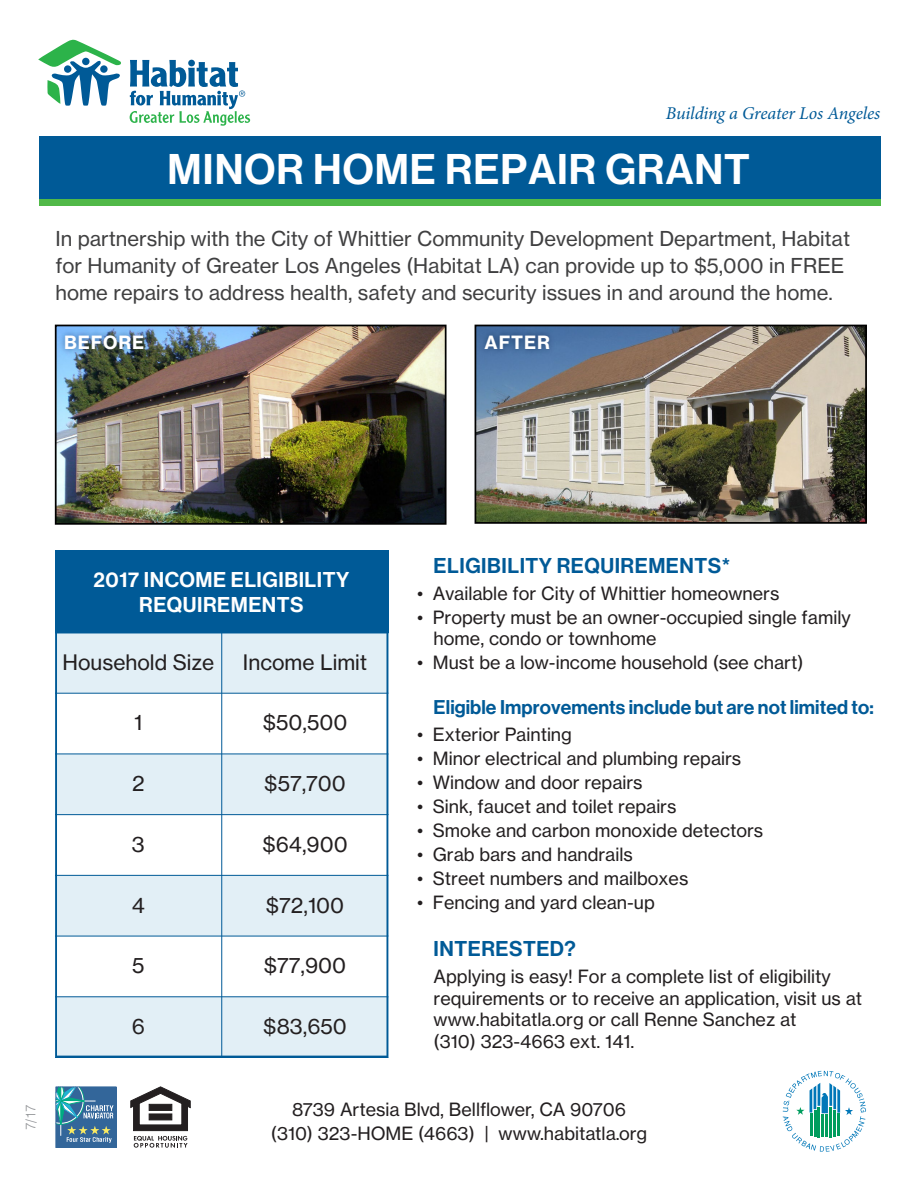
<style>
.page{position:relative;width:918px;height:1188px;background:#fff}
.page>*{position:absolute;margin:0;border:0;box-sizing:border-box;transform-origin:0 0}
.t1{font:42px "N Haas Grotesk DS Pro 65 Md";letter-spacing:.025em;color:#fff}
.t2{font:21px "N Haas Grotesk TX Pro 55 Rg";color:#231f20}
.t3{font:21px "N Haas Grotesk DS Pro 65 Md";letter-spacing:.025em;color:#005a97}
.t4{font:21px/25.2px "N Haas Grotesk DS Pro 65 Md";letter-spacing:.025em;color:#fff;text-align:center}
.t5{font:20.25px/27px "N Haas Grotesk TX Pro 55 Rg";color:#404041}
.t6{font:19.5px "N Haas Grotesk DS Pro 65 Md";letter-spacing:.005em;color:#005a97}
.t7{font:18px/21.6px "N Haas Grotesk TX Pro 55 Rg";color:#231f20}
.t8{font:italic 18px "Minion Pro";letter-spacing:-.015em;color:#005a97}
.t9{font:18px "N Haas Grotesk TX Pro 75 Bd";letter-spacing:.05em;color:#fff}
.t10{font:300 13.5px "Helvetica";color:#939598}
</style>
<div class="page">
<svg style="left:55px;top:633px;width:333px;height:424px;fill:#e2eff6"></svg>
<div style="left:55px;top:550px;width:333px;height:82px;background:#005a97"></div>
<hr style="left:221px;top:614px;width:1px;height:443px;background:#005a97">
<hr style="left:55px;top:693px;width:333px;height:1px;background:#005a97">
<hr style="left:55px;top:632px;width:333px;height:1px;background:#005a97">
<hr style="left:55px;top:754px;width:333px;height:1px;background:#005a97">
<hr style="left:55px;top:814px;width:333px;height:1px;background:#005a97">
<hr style="left:55px;top:875px;width:333px;height:1px;background:#005a97">
<hr style="left:55px;top:936px;width:333px;height:1px;background:#005a97">
<hr style="left:55px;top:996px;width:333px;height:1px;background:#005a97">
<hr style="left:55px;top:1057px;width:333px;height:1px;background:#005a97">
<div style="left:39px;top:136px;width:841px;height:70px;background:#51b948"></div>
<div style="left:39px;top:136px;width:841px;height:63px;background:#005a97"></div>
<img style="left:58px;top:328px;width:386px;height:194px">
<div style="left:55px;top:325px;width:392px;height:200px;border:2px solid #000"></div>
<img style="left:54px;top:324px;width:101px;height:41px">
<img style="left:478px;top:328px;width:386px;height:193px">
<div style="left:475px;top:325px;width:392px;height:199px;border:2px solid #000"></div>
<img style="left:475px;top:324px;width:87px;height:41px">
<svg style="left:783px;top:1071px;width:83px;height:81px"></svg>
<div style="left:56px;top:1101px;width:60px;height:47px;background:#33669a"></div>
<svg style="left:58px;top:1089px;width:56px;height:54px"></svg>
<div style="left:56px;top:1087px;width:60px;height:61px;border:1px solid #33669a"></div>
<svg style="left:131px;top:1087px;width:59px;height:61px"></svg>
<svg style="left:38px;top:39px;width:83px;height:67px"></svg>
<svg style="left:130px;top:60px;width:120px;height:66px"></svg>
<p class="t8" style="left:666px;top:101px;width:216px">Building a Greater Los Angeles</p>
<h1 class="t1" style="left:168px;top:145px;width:584px">MINOR HOME REPAIR GRANT</h1>
<p class="t5" style="left:55px;top:225px;width:796px">In partnership with the City of Whittier Community Development Department, Habitat for Humanity of Greater Los Angeles (Habitat LA) can provide up to $5,000 in FREE home repairs to address health, safety and security issues in and around the home.</p>
<p class="t9" style="left:64px;top:332px;width:82px">BEFORE</p>
<p class="t9" style="left:485px;top:332px;width:67px">AFTER</p>
<p class="t10" style="left:19px;top:1130px;width:28px;rotate:-90deg">7/17</p>
<p class="t4" style="left:94px;top:567px;width:257px">2017 INCOME ELIGIBILITY<br>REQUIREMENTS</p>
<p class="t2" style="left:62px;top:650px;width:153px">Household Size</p>
<p class="t2" style="left:243px;top:650px;width:126px">Income Limit</p>
<p class="t2" style="left:134px;top:710px;width:10px">1</p>
<p class="t2" style="left:263px;top:710px;width:86px">$50,500</p>
<p class="t2" style="left:132px;top:771px;width:14px">2</p>
<p class="t2" style="left:264px;top:771px;width:83px">$57,700</p>
<p class="t2" style="left:132px;top:831px;width:14px">3</p>
<p class="t2" style="left:262px;top:831px;width:87px">$64,900</p>
<p class="t2" style="left:132px;top:892px;width:15px">4</p>
<p class="t2" style="left:266px;top:892px;width:80px">$72,100</p>
<p class="t2" style="left:132px;top:953px;width:14px">5</p>
<p class="t2" style="left:264px;top:953px;width:84px">$77,900</p>
<p class="t2" style="left:132px;top:1014px;width:15px">6</p>
<p class="t2" style="left:263px;top:1014px;width:85px">$83,650</p>
<p class="t3" style="left:434px;top:553px;width:298px">ELIGIBILITY REQUIREMENTS*</p>
<p class="t7" style="left:417px;top:582px;width:364px">• Available for City of Whittier homeowners</p>
<p class="t7" style="left:434px;top:606px;width:419px;text-indent:-17px">• Property must be an owner-occupied single family home, condo or townhome</p>
<p class="t7" style="left:417px;top:652px;width:388px">• Must be a low-income household (see chart)</p>
<p class="t6" style="left:434px;top:696px;width:442px">Eligible Improvements include but are not limited to:</p>
<p class="t7" style="left:417px;top:724px;width:156px">• Exterior Painting</p>
<p class="t7" style="left:417px;top:748px;width:326px">• Minor electrical and plumbing repairs</p>
<p class="t7" style="left:417px;top:772px;width:227px">• Window and door repairs</p>
<p class="t7" style="left:417px;top:796px;width:261px">• Sink, faucet and toilet repairs</p>
<p class="t7" style="left:417px;top:820px;width:348px">• Smoke and carbon monoxide detectors</p>
<p class="t7" style="left:417px;top:844px;width:217px">• Grab bars and handrails</p>
<p class="t7" style="left:417px;top:868px;width:273px">• Street numbers and mailboxes</p>
<p class="t7" style="left:417px;top:892px;width:239px">• Fencing and yard clean-up</p>
<p class="t3" style="left:434px;top:937px;width:144px">INTERESTED?</p>
<p class="t7" style="left:434px;top:966px;width:430px">Applying is easy! For a complete list of eligibility requirements or to receive an application, visit us at www.habitatla.org or call Renne Sanchez at<br>(310) 323-4663 ext. 141.</p>
<p class="t7" style="left:271px;top:1097px;width:378px;line-height:24.6px;text-align:center">8739 Artesia Blvd, Bellflower, CA 90706 (310) 323-HOME (4663) | www.habitatla.org</p>
</div>
